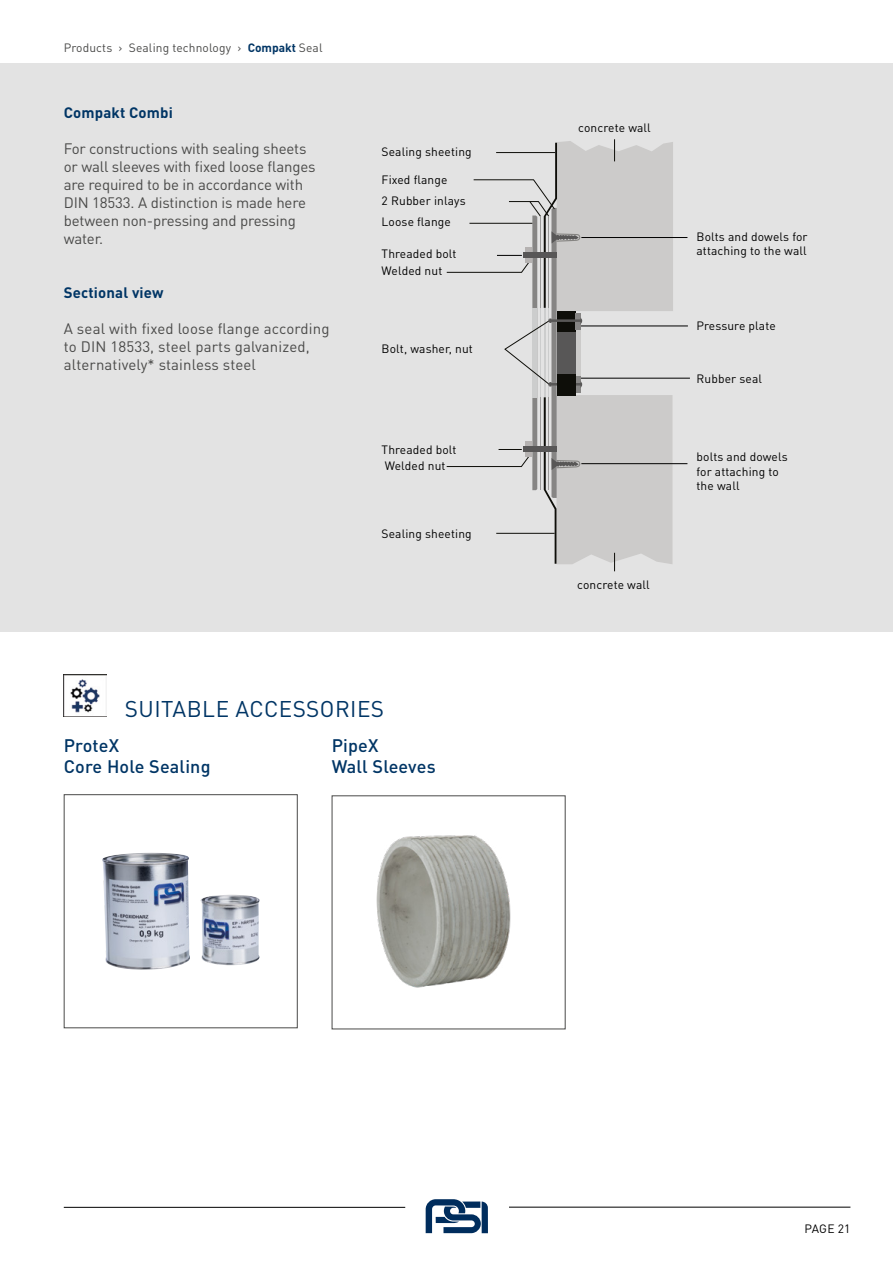
<style>
.page{position:relative;width:893px;height:1263px;background:#fff}
.page>*{position:absolute;margin:0;border:0;box-sizing:border-box;transform-origin:0 0}
.t1{font:22.5px "DIN Pro";letter-spacing:.02em;color:#003565}
.t2{font:500 18px/21.6px "DIN Pro";letter-spacing:.01em;color:#003565}
.t3{font:15px/18px "DIN Pro";letter-spacing:-.01em;color:#4a4a49}
.t4{font:15px/18px "DIN Pro";letter-spacing:.01em;color:#4a4a49}
.t5{font:700 15px "DIN Pro";letter-spacing:.01em;color:#003565}
.t6{font:12px/14.4px "DIN Pro";letter-spacing:.01em;color:#000}
.t7{font:12px "DIN Pro";letter-spacing:.01em;color:#4a4a49}
.s1{font-weight:700;color:#003565}
</style>
<div class="page">
<img style="left:102px;top:853px;width:158px;height:117px">
<div style="left:64px;top:794px;width:234px;height:234px;border:1px solid #4a4a49"></div>
<img style="left:376px;top:835px;width:135px;height:153px">
<div style="left:332px;top:795px;width:234px;height:234px;border:1px solid #4a4a49"></div>
<svg style="left:426px;top:1199px;width:62px;height:34px"></svg>
<hr style="left:64px;top:1207px;width:341px;height:1px;background:#000">
<hr style="left:509px;top:1207px;width:341px;height:1px;background:#000">
<div style="left:0;top:64px;width:893px;height:568px;background:#e3e3e3"></div>
<hr style="left:581px;top:463px;width:106px;height:1px;background:#000">
<hr style="left:575px;top:378px;width:115px;height:1px;background:#000">
<hr style="left:579px;top:326px;width:109px;height:1px;background:#000">
<hr style="left:581px;top:237px;width:106px;height:1px;background:#000">
<svg style="left:447px;top:139px;width:226px;height:432px"></svg>
<div style="left:526px;top:441px;width:6px;height:16px;background:#b5b2b1"></div>
<div style="left:523px;top:446px;width:33px;height:6px;background:#585757"></div>
<div style="left:557px;top:374px;width:18px;height:21px;background:#0e0e09"></div>
<img style="left:64px;top:674px;width:42px;height:43px">
<p class="t7" style="left:64px;top:39px;width:260px">Products › Sealing technology › <span class="s1">Compakt</span> Seal</p>
<p class="t5" style="left:64px;top:102px;width:111px">Compakt Combi</p>
<p class="t3" style="left:64px;top:139px;width:253px">For constructions with sealing sheets or wall sleeves with fixed loose flanges are required to be in accordance with<br>DIN 18533. A distinction is made here between non-pressing and pressing water.</p>
<p class="t5" style="left:64px;top:282px;width:101px">Sectional view</p>
<p class="t4" style="left:64px;top:319px;width:267px">A seal with fixed loose flange according to DIN 18533, steel parts galvanized, alternatively* stainless steel</p>
<p class="t6" style="left:382px;top:144px;width:92px">Sealing sheeting</p>
<p class="t6" style="left:382px;top:168px;width:85px;line-height:21.3px">Fixed flange<br>2 Rubber inlays<br>Loose flange</p>
<p class="t6" style="left:382px;top:245px;width:76px;line-height:16.8px">Threaded bolt<br>Welded nut</p>
<p class="t6" style="left:382px;top:340px;width:93px">Bolt, washer, nut</p>
<p class="t6" style="left:382px;top:441px;width:76px;line-height:16px">Threaded bolt<br>Welded nut</p>
<p class="t6" style="left:382px;top:525px;width:92px">Sealing sheeting</p>
<h1 class="t1" style="left:125px;top:693px;width:261px">SUITABLE ACCESSORIES</h1>
<h2 class="t2" style="left:64px;top:734px;width:148px">ProteX<br>Core Hole Sealing</h2>
<h2 class="t2" style="left:332px;top:734px;width:105px">PipeX<br>Wall Sleeves</h2>
<p class="t6" style="left:578px;top:120px;width:74px">concrete wall</p>
<p class="t6" style="left:577px;top:577px;width:74px">concrete wall</p>
<p class="t6" style="left:696px;top:228px;width:113px">Bolts and dowels for attaching to the wall</p>
<p class="t6" style="left:696px;top:318px;width:81px">Pressure plate</p>
<p class="t6" style="left:696px;top:371px;width:67px">Rubber seal</p>
<p class="t6" style="left:696px;top:449px;width:93px">bolts and dowels for attaching to the wall</p>
<p class="t6" style="left:805px;top:1221px;width:47px">PAGE 21</p>
</div>
